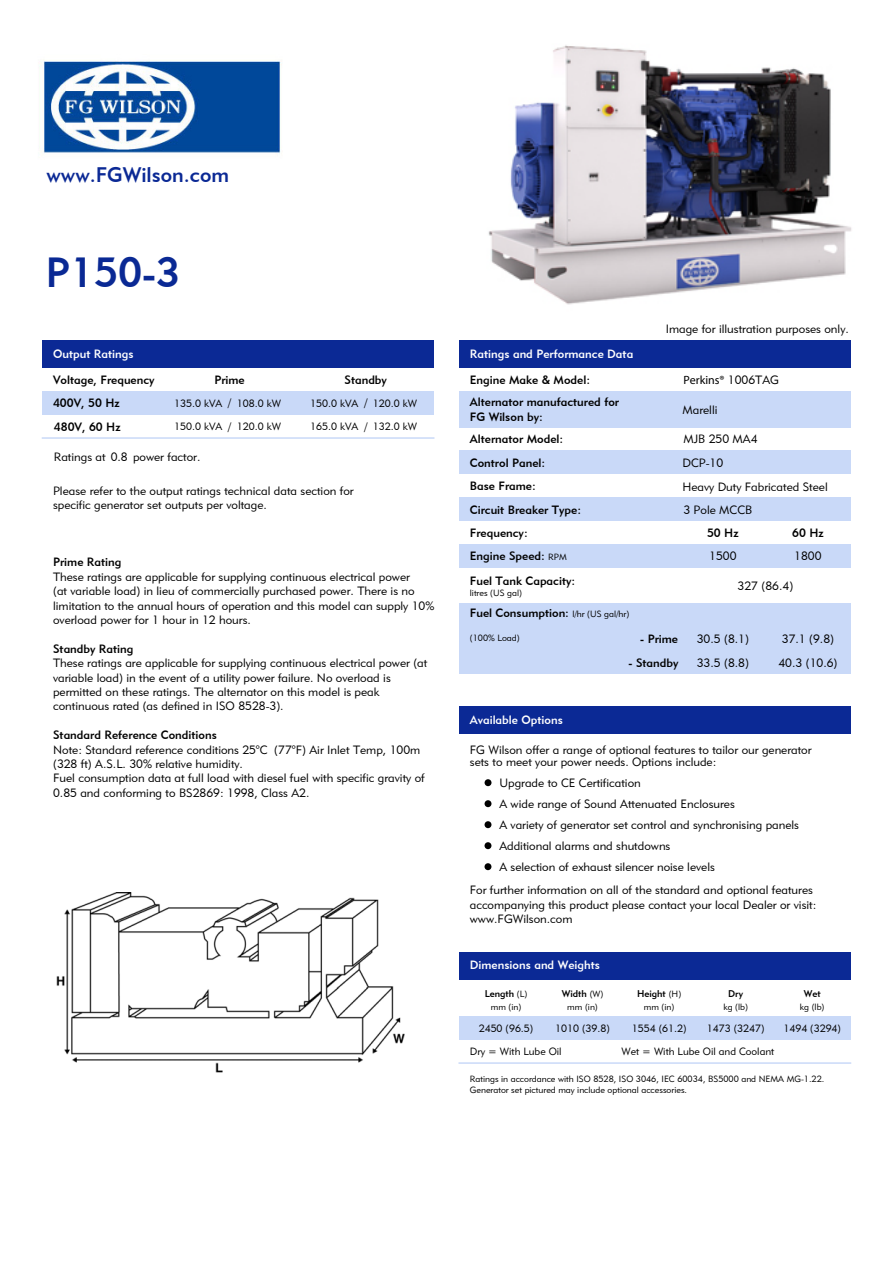
<style>
.page{position:relative;width:893px;height:1263px;background:#fff}
.page>*{position:absolute;margin:0;border:0;box-sizing:border-box;transform-origin:0 0}
.t1{font:42px "Geometric 415 BT Medium A";color:#0a2994}
.t2{font:21px "Geometric 415 BT Medium A";color:#0b2995}
.t3{font:12px/14.4px "Geometric 415 BT Lite A";color:#000}
.t4{font:12px/23px "Geometric 415 BT Medium A";color:#000}
.t5{font:12px "Geometric 415 BT Medium A";color:#fff}
.t6{font:12px "Myriad Pro";color:#000}
.t7{font:10.5px "Geometric 415 BT Lite A";color:#000}
.t8{font:9.75px "Geometric 415 BT Medium A";color:#000}
.t9{font:9px/10.8px "Geometric 415 BT Lite A";color:#000}
.s1{font-family:"Geometric 415 BT Lite A";font-size:9px}
.s2{font-family:"Geometric 415 BT Lite A"}
.s3{font-family:"Geometric 415 BT Medium A"}
</style>
<div class="page">
<div style="left:42px;top:391px;width:392px;height:24px;background:#c9d9f8"></div>
<div style="left:459px;top:391px;width:391px;height:36px;background:#c9d9f8"></div>
<div style="left:459px;top:544px;width:391px;height:24px;background:#c9d9f8"></div>
<div style="left:459px;top:498px;width:391px;height:23px;background:#c9d9f8"></div>
<div style="left:459px;top:1016px;width:391px;height:24px;background:#c9d9f8"></div>
<div style="left:42px;top:340px;width:392px;height:28px;background:#0b2995"></div>
<div style="left:459px;top:340px;width:391px;height:28px;background:#0b2995"></div>
<div style="left:459px;top:451px;width:391px;height:23px;background:#c9d9f8"></div>
<div style="left:459px;top:604px;width:391px;height:70px;background:#c9d9f8"></div>
<div style="left:459px;top:953px;width:391px;height:27px;background:#0b2995"></div>
<hr style="left:459px;top:1062px;width:391px;height:2px;background:#c9d9f8">
<img style="left:39px;top:61px;width:243px;height:92px">
<hr style="left:42px;top:437px;width:392px;height:2px;background:#c9d9f8">
<img style="left:56px;top:893px;width:348px;height:180px">
<div style="left:459px;top:706px;width:391px;height:28px;background:#0b2995"></div>
<svg style="left:484px;top:779px;width:7px;height:7px"></svg>
<svg style="left:484px;top:800px;width:7px;height:7px"></svg>
<svg style="left:484px;top:821px;width:7px;height:7px"></svg>
<svg style="left:484px;top:842px;width:7px;height:7px"></svg>
<svg style="left:484px;top:863px;width:7px;height:7px"></svg>
<img style="left:488px;top:45px;width:364px;height:260px">
<h2 class="t2" style="left:46px;top:162px;width:184px">www.FGWilson.com</h2>
<h1 class="t1" style="left:45px;top:247px;width:136px">P150-3</h1>
<p class="t3" style="left:666px;top:322px;width:185px">Image for illustration purposes only.</p>
<p class="t5" style="left:53px;top:347px;width:82px">Output Ratings</p>
<p class="t5" style="left:470px;top:347px;width:165px">Ratings and Performance Data</p>
<p class="t4" style="left:53px;top:368px;width:103px">Voltage, Frequency</p>
<p class="t4" style="left:214px;top:368px;width:32px">Prime</p>
<p class="t4" style="left:344px;top:368px;width:44px">Standby</p>
<p class="t4" style="left:470px;top:368px;width:151px;line-height:22.5px">Engine Make &amp; Model:<br>Alternator manufactured for</p>
<p class="t4" style="left:470px;top:405px;width:95px">FG Wilson by:<br>Alternator Model:<br>Control Panel:</p>
<p class="t4" style="left:470px;top:498px;width:113px">Circuit Breaker Type:</p>
<p class="t4" style="left:470px;top:545px;width:98px">Engine Speed: <span class="s1">RPM</span></p>
<p class="t6" style="left:683px;top:373px;width:97px">Perkins® <span class="s2">1006TAG</span></p>
<p class="t4" style="left:53px;top:391px;width:68px">400V, 50 Hz</p>
<p class="t3" style="left:228px;top:396px;width:5px">/</p>
<p class="t3" style="left:364px;top:396px;width:5px">/</p>
<p class="t3" style="left:228px;top:419px;width:5px">/</p>
<p class="t3" style="left:364px;top:419px;width:5px">/</p>
<p class="t7" style="left:174px;top:397px;width:50px">135.0 kVA</p>
<p class="t7" style="left:237px;top:397px;width:46px">108.0 kW</p>
<p class="t7" style="left:310px;top:397px;width:50px">150.0 kVA</p>
<p class="t7" style="left:373px;top:397px;width:46px">120.0 kW</p>
<p class="t7" style="left:174px;top:420px;width:50px">150.0 kVA</p>
<p class="t7" style="left:237px;top:420px;width:46px">120.0 kW</p>
<p class="t7" style="left:310px;top:420px;width:50px">165.0 kVA</p>
<p class="t7" style="left:373px;top:420px;width:46px">132.0 kW</p>
<p class="t3" style="left:682px;top:402px;width:37px">Marelli</p>
<p class="t4" style="left:54px;top:415px;width:68px">480V, 60 Hz</p>
<p class="t3" style="left:683px;top:432px;width:76px">MJB 250 MA4</p>
<p class="t3" style="left:54px;top:450px;width:148px">Ratings at 0.8 power factor.</p>
<p class="t3" style="left:682px;top:455px;width:42px">DCP-10</p>
<p class="t4" style="left:470px;top:474px;width:67px">Base Frame:</p>
<p class="t4" style="left:470px;top:521px;width:59px">Frequency:</p>
<p class="t4" style="left:707px;top:521px;width:33px">50 Hz</p>
<p class="t4" style="left:792px;top:521px;width:33px">60 Hz</p>
<p class="t4" style="left:470px;top:569px;width:107px">Fuel Tank Capacity:</p>
<p class="t9" style="left:470px;top:588px;width:54px">litres (US gal)</p>
<p class="t3" style="left:682px;top:479px;width:147px">Heavy Duty Fabricated Steel</p>
<p class="t3" style="left:53px;top:484px;width:302px">Please refer to the output ratings technical data section for specific generator set outputs per voltage.</p>
<p class="t3" style="left:683px;top:502px;width:70px">3 Pole MCCB</p>
<p class="t3" style="left:709px;top:549px;width:29px">1500</p>
<p class="t3" style="left:794px;top:549px;width:29px">1800</p>
<p class="t3" style="left:738px;top:579px;width:57px">327 (86.4)</p>
<p class="t4" style="left:53px;top:551px;width:70px">Prime Rating</p>
<p class="t3" style="left:53px;top:569px;width:383px">These ratings are applicable for supplying continuous electrical power<br>(at variable load) in lieu of commercially purchased power. There is no limitation to the annual hours of operation and this model can supply 10% overload power for 1 hour in 12 hours.</p>
<p class="t4" style="left:53px;top:637px;width:82px">Standby Rating</p>
<p class="t3" style="left:53px;top:656px;width:376px">These ratings are applicable for supplying continuous electrical power (at variable load) in the event of a utility power failure. No overload is permitted on these ratings. The alternator on this model is peak continuous rated (as defined in ISO 8528-3).</p>
<p class="t4" style="left:53px;top:723px;width:165px">Standard Reference Conditions</p>
<p class="t3" style="left:53px;top:742px;width:373px">Note: Standard reference conditions 25<span class="s3">°</span>C (77<span class="s3">°</span>F) Air Inlet Temp, 100m (328 ft) A.S.L. 30% relative humidity.<br>Fuel consumption data at full load with diesel fuel with specific gravity of 0.85 and conforming to BS2869: 1998, Class A2.</p>
<p class="t4" style="left:470px;top:602px;width:161px">Fuel Consumption: <span class="s1">l/hr (US gal/hr)</span></p>
<p class="t9" style="left:470px;top:632px;width:51px">(100% Load)</p>
<p class="t4" style="left:640px;top:627px;width:39px">- Prime</p>
<p class="t3" style="left:697px;top:632px;width:54px">30.5 (8.1)</p>
<p class="t3" style="left:782px;top:632px;width:54px">37.1 (9.8)</p>
<p class="t3" style="left:697px;top:655px;width:54px">33.5 (8.8)</p>
<p class="t3" style="left:778px;top:655px;width:61px">40.3 (10.6)</p>
<p class="t4" style="left:628px;top:651px;width:51px">- Standby</p>
<p class="t5" style="left:470px;top:713px;width:94px">Available Options</p>
<p class="t3" style="left:470px;top:744px;width:343px;line-height:12px">FG Wilson offer a range of optional features to tailor our generator sets to meet your power needs. Options include:</p>
<p class="t3" style="left:499px;top:772px;width:301px;line-height:21px">Upgrade to CE Certification<br>A wide range of Sound Attenuated Enclosures<br>A variety of generator set control and synchronising panels Additional alarms and shutdowns<br>A selection of exhaust silencer noise levels</p>
<p class="t3" style="left:470px;top:883px;width:348px">For further information on all of the standard and optional features accompanying this product please contact your local Dealer or visit: www.FGWilson.com</p>
<p class="t5" style="left:470px;top:957px;width:132px">Dimensions and Weights</p>
<p class="t8" style="left:485px;top:988px;width:44px">Length <span class="s1">(L)</span></p>
<p class="t9" style="left:491px;top:1001px;width:32px">mm (in)</p>
<p class="t8" style="left:562px;top:988px;width:43px">Width <span class="s1">(W)</span></p>
<p class="t9" style="left:567px;top:1001px;width:32px">mm (in)</p>
<p class="t8" style="left:637px;top:988px;width:46px">Height <span class="s1">(H)</span></p>
<p class="t9" style="left:644px;top:1001px;width:32px">mm (in)</p>
<p class="t8" style="left:728px;top:988px;width:16px">Dry</p>
<p class="t9" style="left:723px;top:1001px;width:26px">kg (lb)</p>
<p class="t8" style="left:804px;top:988px;width:18px">Wet</p>
<p class="t9" style="left:800px;top:1001px;width:26px">kg (lb)</p>
<p class="t7" style="left:479px;top:1022px;width:56px">2450 (96.5)</p>
<p class="t7" style="left:555px;top:1022px;width:56px">1010 (39.8)</p>
<p class="t7" style="left:632px;top:1022px;width:56px">1554 (61.2)</p>
<p class="t7" style="left:707px;top:1022px;width:59px">1473 (3247)</p>
<p class="t7" style="left:783px;top:1022px;width:59px">1494 (3294)</p>
<p class="t7" style="left:470px;top:1045px;width:93px">Dry = With Lube Oil</p>
<p class="t7" style="left:621px;top:1045px;width:154px">Wet = With Lube Oil and Coolant</p>
<p class="t9" style="left:470px;top:1074px;width:356px">Ratings in accordance with ISO 8528, ISO 3046, IEC 60034, BS5000 and NEMA MG-1.22.<br>Generator set pictured may include optional accessories.</p>
</div>
